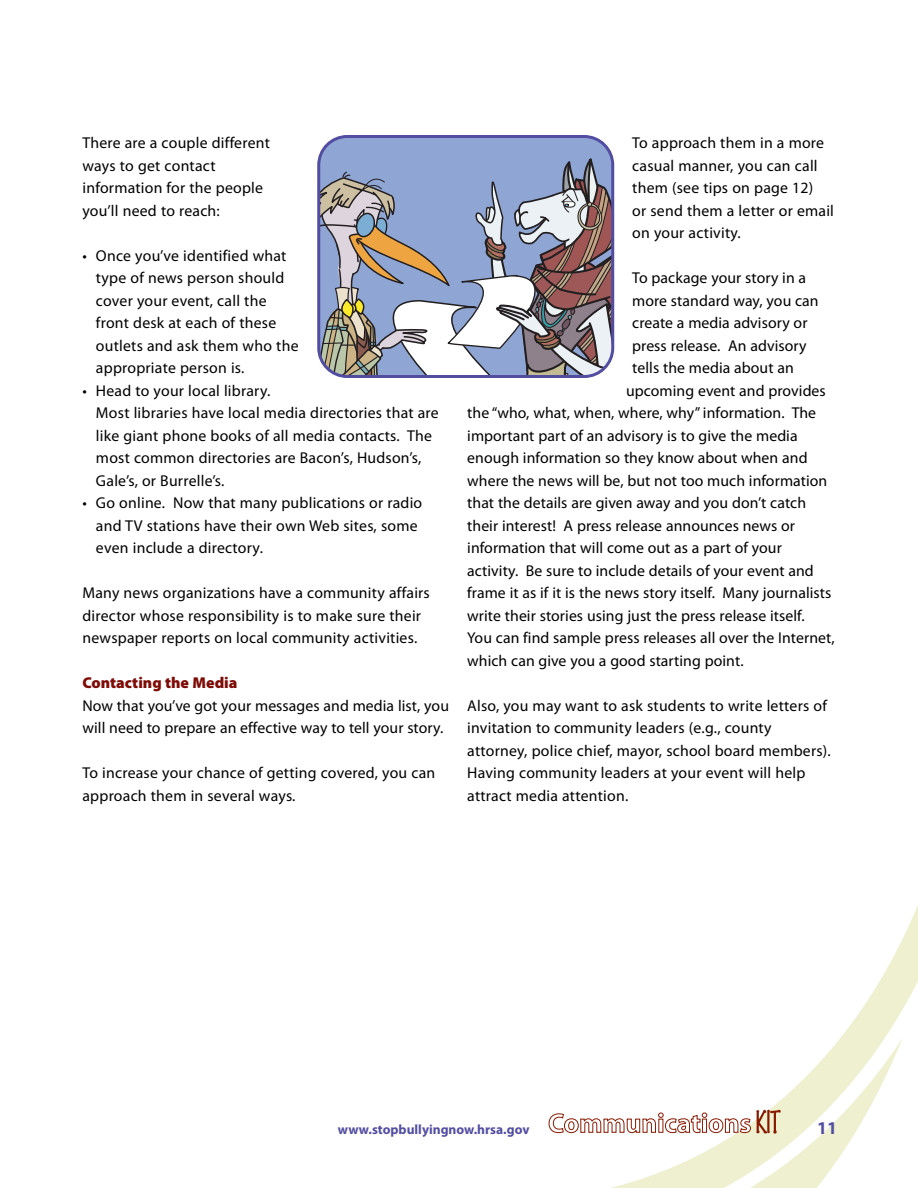
<style>
.page{position:relative;width:918px;height:1188px;background:#fff}
.page>*{position:absolute;margin:0;border:0;box-sizing:border-box;transform-origin:0 0}
.t1{font:700 18px "Myriad Pro";color:#524da1}
.t2{font:15.75px/22.5px "Myriad Pro";letter-spacing:.01em;color:#000}
.t3{font:900 15.75px "Myriad Pro";color:#7d0c07}
.t4{font:700 13.5px "Myriad Pro";color:#524da1}
</style>
<div class="page">
<svg style="left:903px;top:905px;width:15px;height:103px;fill:#eef0cf"></svg>
<svg style="left:548px;top:939px;width:355px;height:249px"></svg>
<svg style="left:549px;top:1110px;width:232px;height:24px"></svg>
<svg style="left:317px;top:135px;width:297px;height:243px;background:#9b9fb5"></svg>
<p class="t2" style="left:82px;top:133px;width:189px">There are a couple different ways to get contact information for the people you’ll need to reach:</p>
<p class="t2" style="left:96px;top:246px;width:204px;text-indent:-13px">• Once you’ve identified what type of news person should cover your event, call the front desk at each of these outlets and ask them who the appropriate person is.</p>
<p class="t2" style="left:96px;top:381px;width:344px;text-indent:-13px">• Head to your local library.<br>Most libraries have local media directories that are like giant phone books of all media contacts. The most common directories are Bacon’s, Hudson’s, Gale’s, or Burrelle’s.</p>
<p class="t2" style="left:96px;top:493px;width:328px;text-indent:-13px">• Go online. Now that many publications or radio and TV stations have their own Web sites, some even include a directory.</p>
<p class="t2" style="left:82px;top:583px;width:349px">Many news organizations have a community affairs director whose responsibility is to make sure their newspaper reports on local community activities.</p>
<p class="t3" style="left:82px;top:677px;width:157px">Contacting the Media</p>
<p class="t2" style="left:82px;top:696px;width:368px">Now that you’ve got your messages and media list, you will need to prepare an effective way to tell your story.</p>
<p class="t2" style="left:82px;top:763px;width:354px">To increase your chance of getting covered, you can approach them in several ways.</p>
<p class="t2" style="left:632px;top:133px;width:203px">To approach them in a more casual manner, you can call them (see tips on page 12)<br>or send them a letter or email on your activity.</p>
<p class="t2" style="left:632px;top:268px;width:175px">To package your story in a</p>
<p class="t2" style="left:632px;top:291px;width:188px">more standard way, you can</p>
<p class="t2" style="left:632px;top:313px;width:177px">create a media advisory or</p>
<p class="t2" style="left:632px;top:336px;width:176px">press release. An advisory</p>
<p class="t2" style="left:632px;top:358px;width:163px">tells the media about an</p>
<p class="t2" style="left:626px;top:381px;width:201px">upcoming event and provides</p>
<p class="t2" style="left:467px;top:403px;width:350px">the “who, what, when, where, why” information. The</p>
<p class="t2" style="left:467px;top:426px;width:332px">important part of an advisory is to give the media</p>
<p class="t2" style="left:467px;top:448px;width:342px">enough information so they know about when and</p>
<p class="t2" style="left:467px;top:471px;width:362px">where the news will be, but not too much information</p>
<p class="t2" style="left:467px;top:493px;width:340px">that the details are given away and you don’t catch</p>
<p class="t2" style="left:467px;top:516px;width:329px">their interest! A press release announces news or</p>
<p class="t2" style="left:467px;top:538px;width:316px">information that will come out as a part of your</p>
<p class="t2" style="left:467px;top:561px;width:348px">activity. Be sure to include details of your event and</p>
<p class="t2" style="left:467px;top:583px;width:366px">frame it as if it is the news story itself. Many journalists</p>
<p class="t2" style="left:467px;top:606px;width:339px">write their stories using just the press release itself.</p>
<p class="t2" style="left:467px;top:628px;width:369px">You can find sample press releases all over the Internet,</p>
<p class="t2" style="left:467px;top:651px;width:278px">which can give you a good starting point.</p>
<p class="t2" style="left:467px;top:696px;width:365px">Also, you may want to ask students to write letters of invitation to community leaders (e.g., county attorney, police chief, mayor, school board members).<br>Having community leaders at your event will help attract media attention.</p>
<p class="t4" style="left:338px;top:1125px;width:193px">www.stopbullyingnow.hrsa.gov</p>
<p class="t1" style="left:817px;top:1121px;width:21px">11</p>
</div>
